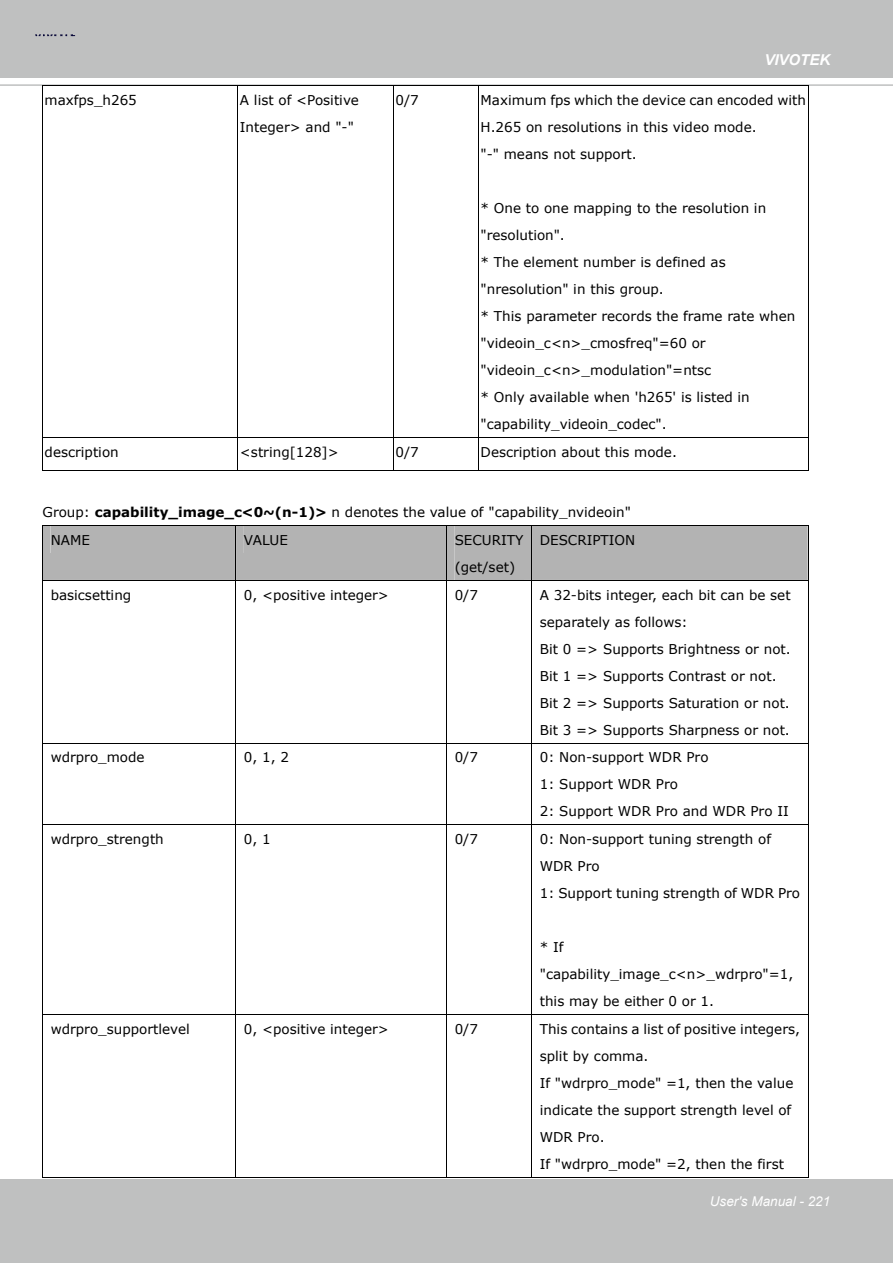
<style>
.page{position:relative;width:893px;height:1263px;background:#fff}
.page>*{position:absolute;margin:0;border:0;box-sizing:border-box;transform-origin:0 0}
.t1{font:italic 700 15px "Arial";color:#fff}
.t2{font:13.5px/27px "Verdana";color:#000}
.t3{font:italic 13.5px "Arial";color:#fff}
.s1{font-weight:700}
</style>
<div class="page">
<div style="left:0;top:0;width:893px;height:77px;background:#bfc0c0"></div>
<div style="left:0;top:1179px;width:893px;height:84px;background:#bfc0c0"></div>
<hr style="left:0;top:85px;width:893px;height:1px;background:#9fa0a0">
<hr style="left:42px;top:85px;width:766px;height:1px;background:#000">
<hr style="left:42px;top:86px;width:1px;height:351px;background:#000">
<hr style="left:238px;top:86px;width:1px;height:351px;background:#000">
<hr style="left:393px;top:86px;width:1px;height:351px;background:#000">
<hr style="left:478px;top:86px;width:1px;height:351px;background:#000">
<hr style="left:808px;top:86px;width:1px;height:351px;background:#000">
<hr style="left:42px;top:437px;width:766px;height:1px;background:#000">
<hr style="left:42px;top:437px;width:1px;height:34px;background:#000">
<hr style="left:42px;top:470px;width:196px;height:1px;background:#000">
<hr style="left:238px;top:437px;width:1px;height:34px;background:#000">
<hr style="left:238px;top:470px;width:155px;height:1px;background:#000">
<hr style="left:393px;top:437px;width:1px;height:34px;background:#000">
<hr style="left:394px;top:470px;width:84px;height:1px;background:#000">
<hr style="left:478px;top:437px;width:1px;height:34px;background:#000">
<hr style="left:479px;top:470px;width:329px;height:1px;background:#000">
<hr style="left:808px;top:437px;width:1px;height:34px;background:#000">
<svg style="left:42px;top:525px;width:767px;height:653px"></svg>
<img style="left:35px;top:34px;width:41px;height:3px">
<p class="t1" style="left:764px;top:49px;width:67px">VIVOTEK</p>
<p class="t2" style="left:45px;top:86px;width:94px">maxfps_h265</p>
<p class="t2" style="left:240px;top:86px;width:121px">A list of &lt;Positive<br>Integer&gt; and "-"</p>
<p class="t2" style="left:395px;top:86px;width:25px">0/7</p>
<p class="t2" style="left:481px;top:86px;width:327px">Maximum fps which the device can encoded with<br>H.265 on resolutions in this video mode.<br>"-" means not support.</p>
<p class="t2" style="left:481px;top:194px;width:316px">* One to one mapping to the resolution in "resolution".<br>* The element number is defined as "nresolution" in this group.<br>* This parameter records the frame rate when "videoin_c&lt;n&gt;_cmosfreq"=60 or "videoin_c&lt;n&gt;_modulation"=ntsc<br>* Only available when 'h265' is listed in "capability_videoin_codec".</p>
<p class="t2" style="left:45px;top:438px;width:76px">description</p>
<p class="t2" style="left:240px;top:438px;width:100px">&lt;string[128]&gt;</p>
<p class="t2" style="left:395px;top:438px;width:25px">0/7</p>
<p class="t2" style="left:481px;top:438px;width:198px">Description about this mode.</p>
<p class="t2" style="left:51px;top:498px;width:582px;line-height:27.8px;text-indent:-8px">Group: <span class="s1">capability_image_c&lt;0~(n-1)&gt;</span> n denotes the value of "capability_nvideoin"<br>NAME</p>
<p class="t2" style="left:244px;top:526px;width:46px">VALUE</p>
<p class="t2" style="left:455px;top:526px;width:70px">SECURITY (get/set)</p>
<p class="t2" style="left:540px;top:526px;width:97px">DESCRIPTION</p>
<p class="t2" style="left:51px;top:581px;width:82px">basicsetting</p>
<p class="t2" style="left:244px;top:581px;width:147px">0, &lt;positive integer&gt;</p>
<p class="t2" style="left:455px;top:581px;width:25px">0/7</p>
<p class="t2" style="left:540px;top:581px;width:253px">A 32-bits integer, each bit can be set separately as follows:<br>Bit 0 =&gt; Supports Brightness or not.<br>Bit 1 =&gt; Supports Contrast or not.<br>Bit 2 =&gt; Supports Saturation or not.<br>Bit 3 =&gt; Supports Sharpness or not.</p>
<p class="t2" style="left:51px;top:744px;width:95px">wdrpro_mode</p>
<p class="t2" style="left:244px;top:744px;width:47px">0, 1, 2</p>
<p class="t2" style="left:455px;top:744px;width:25px">0/7</p>
<p class="t2" style="left:540px;top:744px;width:250px">0: Non-support WDR Pro<br>1: Support WDR Pro<br>2: Support WDR Pro and WDR Pro II</p>
<p class="t2" style="left:51px;top:825px;width:115px">wdrpro_strength</p>
<p class="t2" style="left:244px;top:825px;width:28px">0, 1</p>
<p class="t2" style="left:455px;top:825px;width:25px">0/7</p>
<p class="t2" style="left:540px;top:825px;width:262px">0: Non-support tuning strength of<br>WDR Pro<br>1: Support tuning strength of WDR Pro</p>
<p class="t2" style="left:540px;top:933px;width:255px">* If "capability_image_c&lt;n&gt;_wdrpro"=1, this may be either 0 or 1.</p>
<p class="t2" style="left:51px;top:1015px;width:141px">wdrpro_supportlevel</p>
<p class="t2" style="left:244px;top:1015px;width:147px">0, &lt;positive integer&gt;</p>
<p class="t2" style="left:455px;top:1015px;width:25px">0/7</p>
<p class="t2" style="left:540px;top:1015px;width:262px">This contains a list of positive integers, split by comma.<br>If "wdrpro_mode" =1, then the value indicate the support strength level of<br>WDR Pro.<br>If "wdrpro_mode" =2, then the first</p>
<p class="t3" style="left:710px;top:1193px;width:122px">User's Manual - 221</p>
</div>
